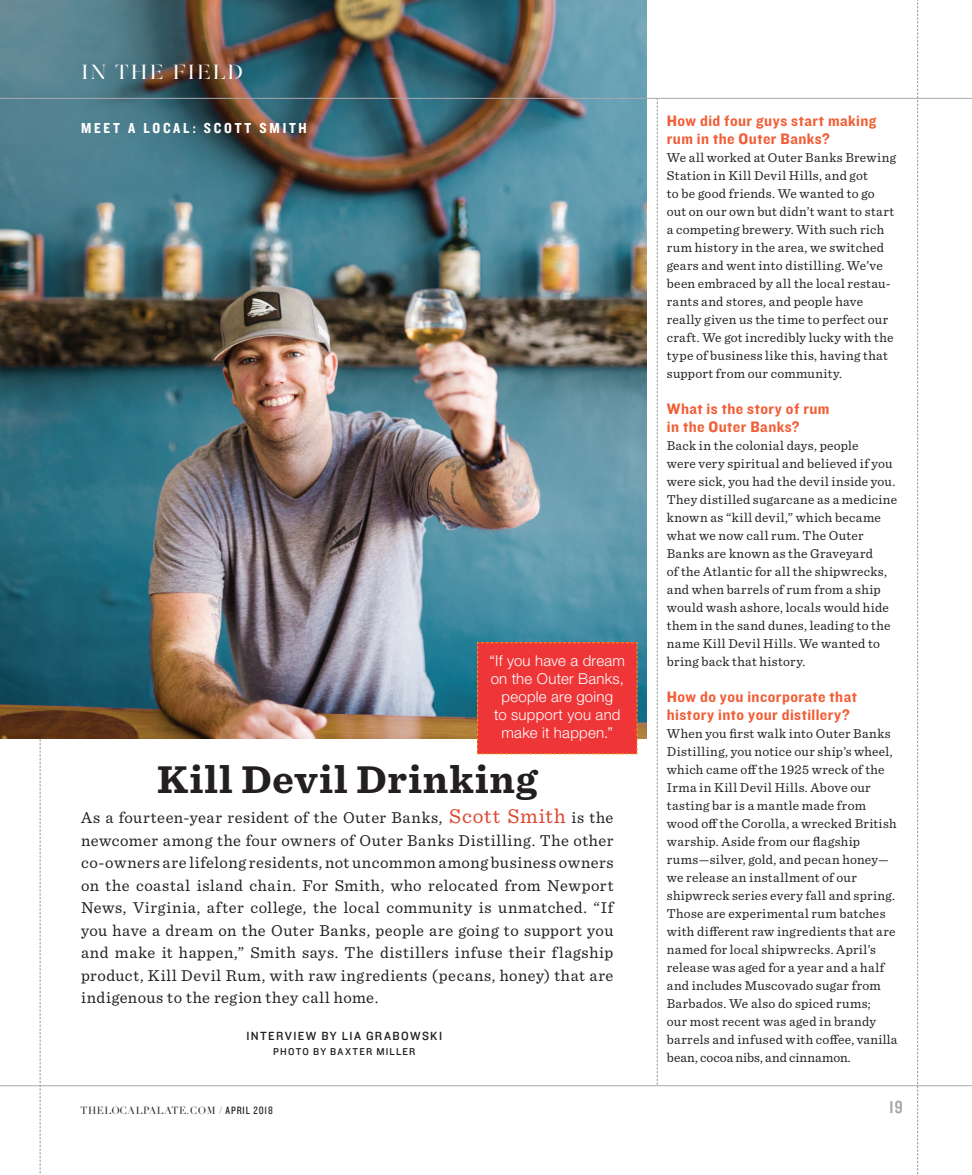
<style>
.page{position:relative;width:972px;height:1175px;background:#fff}
.page>*{position:absolute;margin:0;border:0;box-sizing:border-box;transform-origin:0 0}
.t1{font:700 40.5px "Sentinel";letter-spacing:.025em;color:#231f20}
.t2{font:21px "Gabriela Stencil";letter-spacing:.08em;color:#fff}
.t3{font:18px "Knockout HTF29 Junior Liteweight";color:#a8a9ad}
.t4{font:16.5px/22.5px "Sentinel";letter-spacing:.03em;color:#231f20;text-align:justify}
.t5{font:15.75px/18px "Knockout HTF51 Middleweight";letter-spacing:.025em;color:#f15e37}
.t6{font:300 15px/18px "Helvetica Neue";letter-spacing:.015em;color:#fff;text-align:center}
.t7{font:15px "Knockout HTF50 Welterweight";letter-spacing:.185em;color:#fff}
.t8{font:13.5px/18px "Sentinel";letter-spacing:.02em;color:#231f20}
.t9{font:12.3px "Knockout HTF31 Junior Middlewt";letter-spacing:.11em;color:#231f20}
.t10{font:10.35px "Knockout HTF31 Junior Middlewt";letter-spacing:.115em;color:#231f20}
.t11{font:10.2px "Didot";letter-spacing:.045em;color:#231f20}
.s1{font-size:21px;color:#dc4630}
.s2{font-weight:700}
.s3{font-family:"Knockout HTF29 Junior Liteweight";font-size:11.1px}
</style>
<div class="page">
<svg style="left:40px;top:738px;width:1px;height:436px"></svg>
<img style="left:0;top:0;width:647px;height:738px">
<div style="left:477px;top:642px;width:161px;height:113px;background:#ee3639"></div>
<svg style="left:657px;top:99px;width:1px;height:985px"></svg>
<hr style="left:0;top:98px;width:972px;height:1px;background:#a8a9ad">
<hr style="left:0;top:1085px;width:972px;height:1px;background:#a8a9ad">
<svg style="left:917px;top:0;width:1px;height:1174px"></svg>
<img style="left:0;top:0;width:1px;height:546px">
<h2 class="t2" style="left:81px;top:59px;width:164px">IN THE FIELD</h2>
<p class="t7" style="left:81px;top:120px;width:227px">MEET A LOCAL: SCOTT SMITH</p>
<p class="t6" style="left:490px;top:651px;width:137px">“If you have a dream on the Outer Banks, people are going<br>to support you and make it happen.”</p>
<h1 class="t1" style="left:157px;top:747px;width:381px">Kill Devil Drinking</h1>
<p class="t4" style="left:81px;top:805px;width:534px">As a fourteen-year resident of the Outer Banks, <span class="s1">Scott Smith</span> is the newcomer among the four owners of Outer Banks Distilling. The other co-owners are lifelong residents, not uncommon among business owners on the coastal island chain. For Smith, who relocated from Newport News, Virginia, after college, the local community is unmatched. “If you have a dream on the Outer Banks, people are going to support you and make it happen,” Smith says. The distillers infuse their flagship product, Kill Devil Rum, with raw ingredients (pecans, honey) that are indigenous to the region they call home.</p>
<p class="t9" style="left:247px;top:1029px;width:197px">INTERVIEW BY LIA GRABOWSKI</p>
<p class="t10" style="left:273px;top:1046px;width:144px">PHOTO BY BAXTER MILLER</p>
<p class="t11" style="left:81px;top:1103px;width:194px">THELOCALPALATE.COM <span class="s2">/</span> <span class="s3">APRIL 2018</span></p>
<p class="t5" style="left:667px;top:112px;width:211px">How did four guys start making rum in the Outer Banks?</p>
<p class="t8" style="left:667px;top:148px;width:231px">We all worked at Outer Banks Brewing Station in Kill Devil Hills, and got<br>to be good friends. We wanted to go out on our own but didn’t want to start a competing brewery. With such rich rum history in the area, we switched gears and went into distilling. We’ve been embraced by all the local restau&shy;rants and stores, and people have really given us the time to perfect our craft. We got incredibly lucky with the type of business like this, having that support from our community.</p>
<p class="t5" style="left:667px;top:400px;width:164px">What is the story of rum in the Outer Banks?</p>
<p class="t8" style="left:667px;top:436px;width:232px">Back in the colonial days, people<br>were very spiritual and believed if you were sick, you had the devil inside you.<br>They distilled sugarcane as a medicine known as “kill devil,” which became what we now call rum. The Outer Banks are known as the Graveyard<br>of the Atlantic for all the shipwrecks, and when barrels of rum from a ship would wash ashore, locals would hide them in the sand dunes, leading to the name Kill Devil Hills. We wanted to bring back that history.</p>
<p class="t5" style="left:667px;top:688px;width:191px">How do you incorporate that history into your distillery?</p>
<p class="t8" style="left:667px;top:724px;width:232px">When you first walk into Outer Banks Distilling, you notice our ship’s wheel, which came off the 1925 wreck of the Irma in Kill Devil Hills. Above our tasting bar is a mantle made from wood off the Corolla, a wrecked British warship. Aside from our flagship rums—silver, gold, and pecan honey— we release an installment of our shipwreck series every fall and spring.<br>Those are experimental rum batches with different raw ingredients that are named for local shipwrecks. April’s release was aged for a year and a half and includes Muscovado sugar from Barbados. We also do spiced rums;<br>our most recent was aged in brandy barrels and infused with coffee, vanilla bean, cocoa nibs, and cinnamon.</p>
<h3 class="t3" style="left:890px;top:1097px;width:15px">19</h3>
</div>
